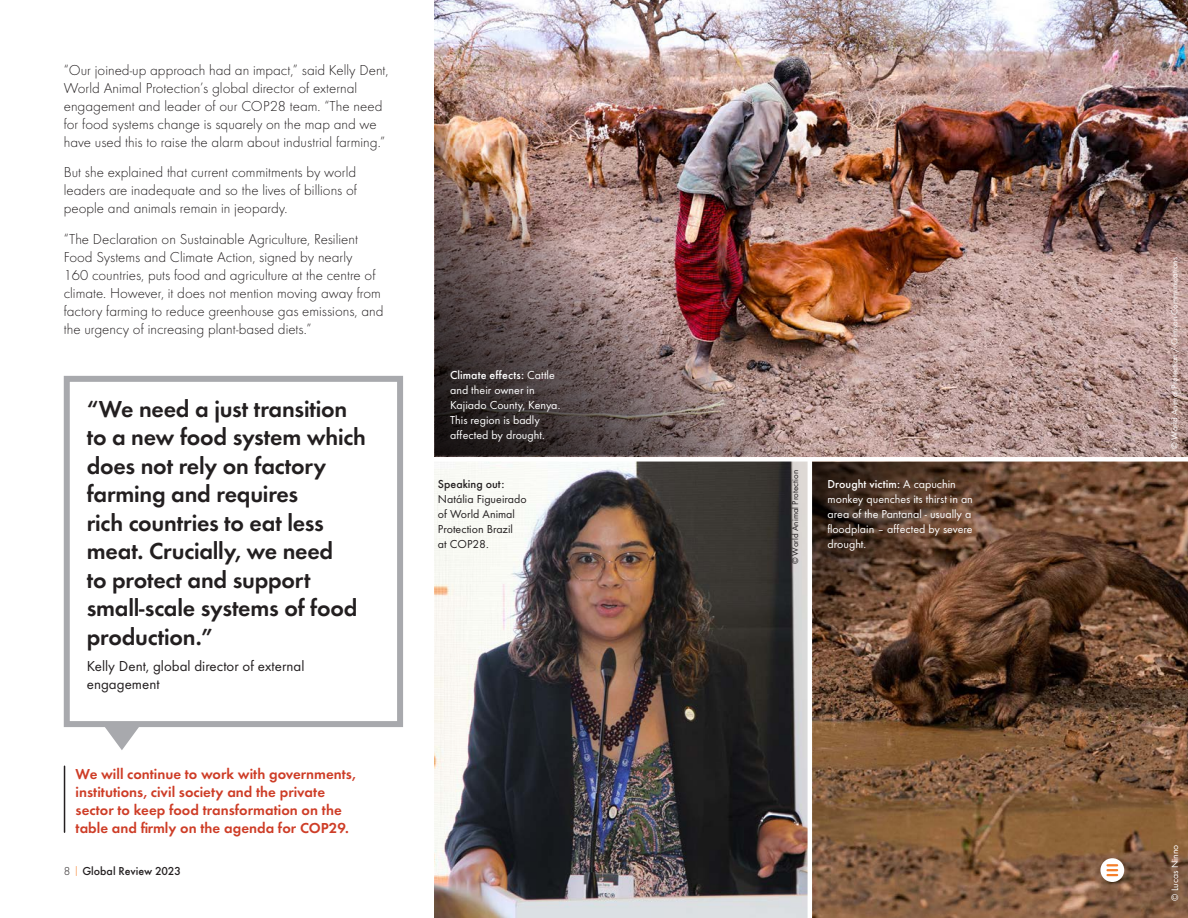
<style>
.page{position:relative;width:1188px;height:918px;background:#fff}
.page>*{position:absolute;margin:0;border:0;box-sizing:border-box;transform-origin:0 0}
.paragraph{font:600 24px/28.5px "Futura Round";letter-spacing:-.01em;color:#231f20}
.paragraph-2{font:300 15px/18px "Futura Round";color:#231f20}
.paragraph-3{font:600 15px/18px "Futura Round";color:#ce3d27}
.paragraph-4{font:15px/18px "Futura Round";color:#231f20}
.t1{font:12px/15px "Futura Round";color:#fff}
.t2{font:12px/15px "Futura Round";color:#231f20}
.t3{font:500 12px "Futura Round";color:#231f20}
.t4{font:9.75px "Futura Round";color:#fff}
.t5{font:9px "Futura Round";color:#fff}
.t6{font:9px "Futura Round";color:#231f20}
.s1{font-weight:300}
.s2{font-weight:300;color:#f47f2a}
.s3{font-weight:500}
</style>
<div class="page">
<img style="left:434px;top:0;width:754px;height:918px">
<img style="left:435px;top:0;width:635px;height:455px">
<svg style="left:812px;top:462px;width:376px;height:376px;background:#694831"></svg>
<hr style="left:64px;top:766px;width:1px;height:66px;background:#231f20">
<div style="left:64px;top:376px;width:339px;height:351px;border:6px solid #a8a9ad"></div>
<div style="left:432px;top:457px;width:756px;height:5px;background:#fff"></div>
<hr style="left:808px;top:459px;width:4px;height:459px;background:#fff">
<svg style="left:102px;top:723px;width:40px;height:27px"></svg>
<svg style="left:1100px;top:858px;width:24px;height:24px"></svg>
<svg style="left:1108px;top:864px;width:9px;height:12px"></svg>
<p class="paragraph-2" style="left:64px;top:60px;width:326px">“Our joined-up approach had an impact,” said Kelly Dent, World Animal Protection’s global director of external engagement and leader of our COP28 team. “The need for food systems change is squarely on the map and we have used this to raise the alarm about industrial farming.”</p>
<p class="paragraph-2" style="left:64px;top:163px;width:295px;text-align:justify">But she explained that current commitments by world leaders are inadequate and so the lives of billions of people and animals remain in jeopardy.</p>
<p class="paragraph-2" style="left:64px;top:230px;width:321px">“The Declaration on Sustainable Agriculture, Resilient Food Systems and Climate Action, signed by nearly<br>160 countries, puts food and agriculture at the centre of climate. However, it does not mention moving away from factory farming to reduce greenhouse gas emissions, and the urgency of increasing plant-based diets.”</p>
<p class="paragraph" style="left:87px;top:393px;width:281px">“We need a just transition to a new food system which does not rely on factory farming and requires<br>rich countries to eat less meat. Crucially, we need<br>to protect and support small-scale systems of food production.”</p>
<p class="paragraph-4" style="left:87px;top:656px;width:219px">Kelly Dent, global director of external engagement</p>
<p class="paragraph-3" style="left:76px;top:764px;width:282px">We will continue to work with governments, institutions, civil society and the private sector to keep food transformation on the table and firmly on the agenda for COP29.</p>
<p class="t3" style="left:64px;top:862px;width:119px"><span class="s1">8</span> <span class="s2">|</span> Global Review 2023</p>
<p class="t1" style="left:450px;top:367px;width:112px"><span class="s3">Climate effects:</span> Cattle and their owner in<br>Kajiado County, Kenya.<br>This region is badly affected by drought.</p>
<p class="t2" style="left:438px;top:476px;width:90px"><span class="s3">Speaking out:<br></span>Natália Figueirado of World Animal<br>Protection Brazil<br>at COP28.</p>
<p class="t6" style="left:789px;top:564px;width:96px;rotate:-90deg">© World Animal Protection</p>
<p class="t1" style="left:828px;top:476px;width:147px"><span class="s3">Drought victim:</span> A capuchin monkey quenches its thirst in an area of the Pantanal - usually a floodplain – affected by severe drought.</p>
<p class="t5" style="left:1168px;top:449px;width:193px;rotate:-90deg">© World Animal Protection / Crimson Communications</p>
<p class="t4" style="left:1168px;top:901px;width:58px;rotate:-90deg">© Lucas Ninno</p>
</div>
